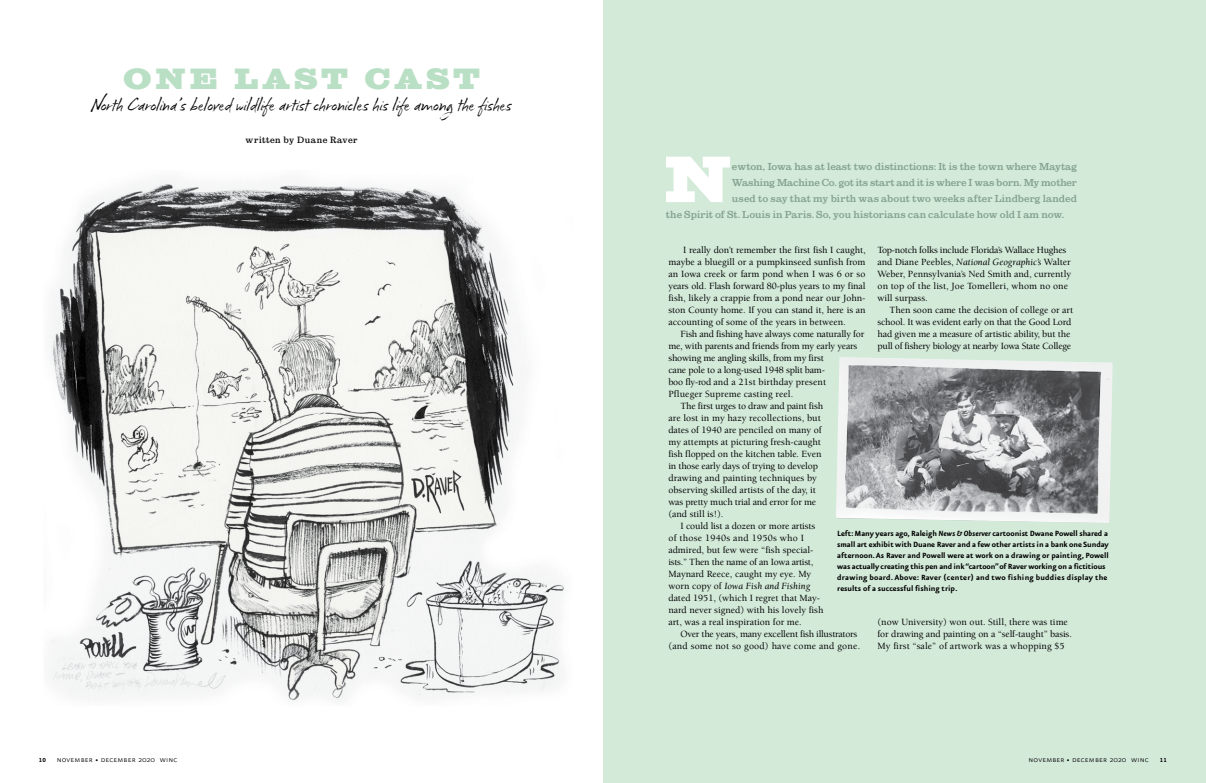
<style>
.page{position:relative;width:1206px;height:783px;background:#fff}
.page>*{position:absolute;margin:0;border:0;box-sizing:border-box;transform-origin:0 0}
.t1{font:64.7px "Sutro Black Initials";color:#fff}
.t2{font:29px "Sutro Black Initials";letter-spacing:.125em;color:#b9dfc4}
.t3{font:19px "Fugu";color:#000}
.t4{font:700 10px "Sutro";color:#85a291}
.t5{font:500 9.8px/12px "Berkeley";letter-spacing:-.01em;color:#000}
.t6{font:500 9.8px "Berkeley";letter-spacing:.01em;color:#000}
.t7{font:500 9.8px "Berkeley";letter-spacing:.02em;color:#000}
.t8{font:italic 9.8px "Berkeley";color:#000}
.t9{font:500 9.8px "Berkeley";letter-spacing:.025em;color:#000}
.t10{font:9.5px "Eureka Sans Light Caps";letter-spacing:.01em;color:#000}
.t11{font:700 9px/11px "Eureka Sans";letter-spacing:-.01em;color:#000}
.t12{font:500 9px "Sutro";letter-spacing:.06em;color:#000}
.s1{font-weight:500;font-style:normal}
.s2{font-weight:400;font-style:italic}
.s3{font-style:italic}
.s4{font-family:"Eureka Sans Bold Caps";font-size:7px}
.s5{font-family:"Eureka Sans";font-weight:300}
</style>
<div class="page">
<div style="left:603px;top:0;width:603px;height:783px;background:#d3ead9"></div>
<img style="left:836px;top:357px;width:277px;height:166px">
<img style="left:48px;top:179px;width:516px;height:523px">
<h2 class="t2" style="left:123px;top:62px;width:359px">ONE LAST CAST</h2>
<h3 class="t3" style="left:91px;top:92px;width:422px">North Carolina’s beloved wildlife artist chronicles his life among the fishes</h3>
<p class="t12" style="left:246px;top:135px;width:113px">written by Duane Raver</p>
<h1 class="t1" style="left:664px;top:144px;width:69px">N</h1>
<p class="t4" style="left:732px;top:161px;width:347px">ewton, Iowa has at least two distinctions: It is the town where Maytag</p>
<p class="t4" style="left:732px;top:177px;width:347px">Washing Machine Co. got its start and it is where I was born. My mother</p>
<p class="t4" style="left:732px;top:193px;width:347px">used to say that my birth was about two weeks after Lindberg landed</p>
<p class="t4" style="left:666px;top:209px;width:400px">the Spirit of St. Louis in Paris. So, you historians can calculate how old I am now.</p>
<p class="t5" style="left:668px;top:244px;width:199px;text-align:justify;text-indent:15px">I really don’t remember the first fish I caught, maybe a bluegill or a pumpkinseed sunfish from an Iowa creek or farm pond when I was 6 or so years old. Flash forward 80-plus years to my final fish, likely a crappie from a pond near our John&shy;ston County home. If you can stand it, here is an accounting of some of the years in between.</p>
<p class="t5" style="left:680px;top:328px;width:186px">Fish and fishing have always come naturally for</p>
<p class="t5" style="left:668px;top:340px;width:190px">me, with parents and friends from my early years</p>
<p class="t5" style="left:668px;top:352px;width:157px">showing me angling skills, from my first</p>
<p class="t5" style="left:668px;top:364px;width:158px">cane pole to a long-used 1948 split bam-</p>
<p class="t6" style="left:668px;top:376px;width:159px">boo fly-rod and a 21st birthday present</p>
<p class="t6" style="left:668px;top:388px;width:126px">Pflueger Supreme casting reel.</p>
<p class="t5" style="left:680px;top:400px;width:144px">The first urges to draw and paint fish</p>
<p class="t6" style="left:668px;top:412px;width:154px">are lost in my hazy recollections, but</p>
<p class="t5" style="left:668px;top:424px;width:155px">dates of 1940 are penciled on many of</p>
<p class="t5" style="left:668px;top:436px;width:154px">my attempts at picturing fresh-caught</p>
<p class="t5" style="left:668px;top:448px;width:155px">fish flopped on the kitchen table. Even</p>
<p class="t5" style="left:668px;top:460px;width:151px">in those early days of trying to develop</p>
<p class="t6" style="left:668px;top:472px;width:150px">drawing and painting techniques by</p>
<p class="t5" style="left:668px;top:484px;width:149px">observing skilled artists of the day, it</p>
<p class="t5" style="left:668px;top:496px;width:149px">was pretty much trial and error for me</p>
<p class="t5" style="left:668px;top:508px;width:57px">(and still is!).</p>
<p class="t5" style="left:680px;top:520px;width:136px">I could list a dozen or more artists</p>
<p class="t9" style="left:668px;top:532px;width:137px">of those 1940s and 1950s who I</p>
<p class="t5" style="left:668px;top:544px;width:146px">admired, but few were “fish special-</p>
<p class="t5" style="left:668px;top:556px;width:146px">ists.” Then the name of an Iowa artist,</p>
<p class="t5" style="left:668px;top:568px;width:144px">Maynard Reece, caught my eye. My</p>
<p class="t8" style="left:668px;top:581px;width:143px"><span class="s1">worn copy of</span> Iowa Fish and Fishing</p>
<p class="t5" style="left:668px;top:592px;width:153px">dated 1951, (which I regret that May-</p>
<p class="t5" style="left:668px;top:604px;width:157px">nard never signed) with his lovely fish</p>
<p class="t5" style="left:668px;top:616px;width:135px">art, was a real inspiration for me.</p>
<p class="t5" style="left:680px;top:628px;width:179px">Over the years, many excellent fish illustrators</p>
<p class="t7" style="left:668px;top:640px;width:193px">(and some not so good) have come and gone.</p>
<p class="t5" style="left:878px;top:244px;width:195px">Top-notch folks include Florida’s Wallace Hughes and Diane Peebles, <span class="s2">National Geographic’s</span> Walter Weber, Pennsylvania’s Ned Smith and, currently on top of the list, Joe Tomelleri, whom no one will surpass.</p>
<p class="t5" style="left:878px;top:304px;width:197px;text-indent:12px">Then soon came the decision of college or art school. It was evident early on that the Good Lord had given me a measure of artistic ability, but the pull of fishery biology at nearby Iowa State College</p>
<p class="t11" style="left:837px;top:528px;width:273px">Left: Many years ago, Raleigh <span class="s3">News &amp; Observer</span> cartoonist Dwane Powell shared a small art exhibit with Duane Raver and a few other artists in a bank one Sunday afternoon. As Raver and Powell were at work on a drawing or painting, Powell was actually creating this pen and ink “cartoon” of Raver working on a fictitious drawing board. Above: Raver (center) and two fishing buddies display the results of a successful fishing trip.</p>
<p class="t5" style="left:878px;top:616px;width:196px">(now University) won out. Still, there was time for drawing and painting on a “self-taught” basis.<br>My first “sale” of artwork was a whopping $5</p>
<p class="t10" style="left:39px;top:755px;width:140px"><span class="s4">10</span> november • december <span class="s5">2020</span> winc</p>
<p class="t10" style="left:1029px;top:755px;width:140px">november • december <span class="s5">2020</span> winc <span class="s4">11</span></p>
</div>
